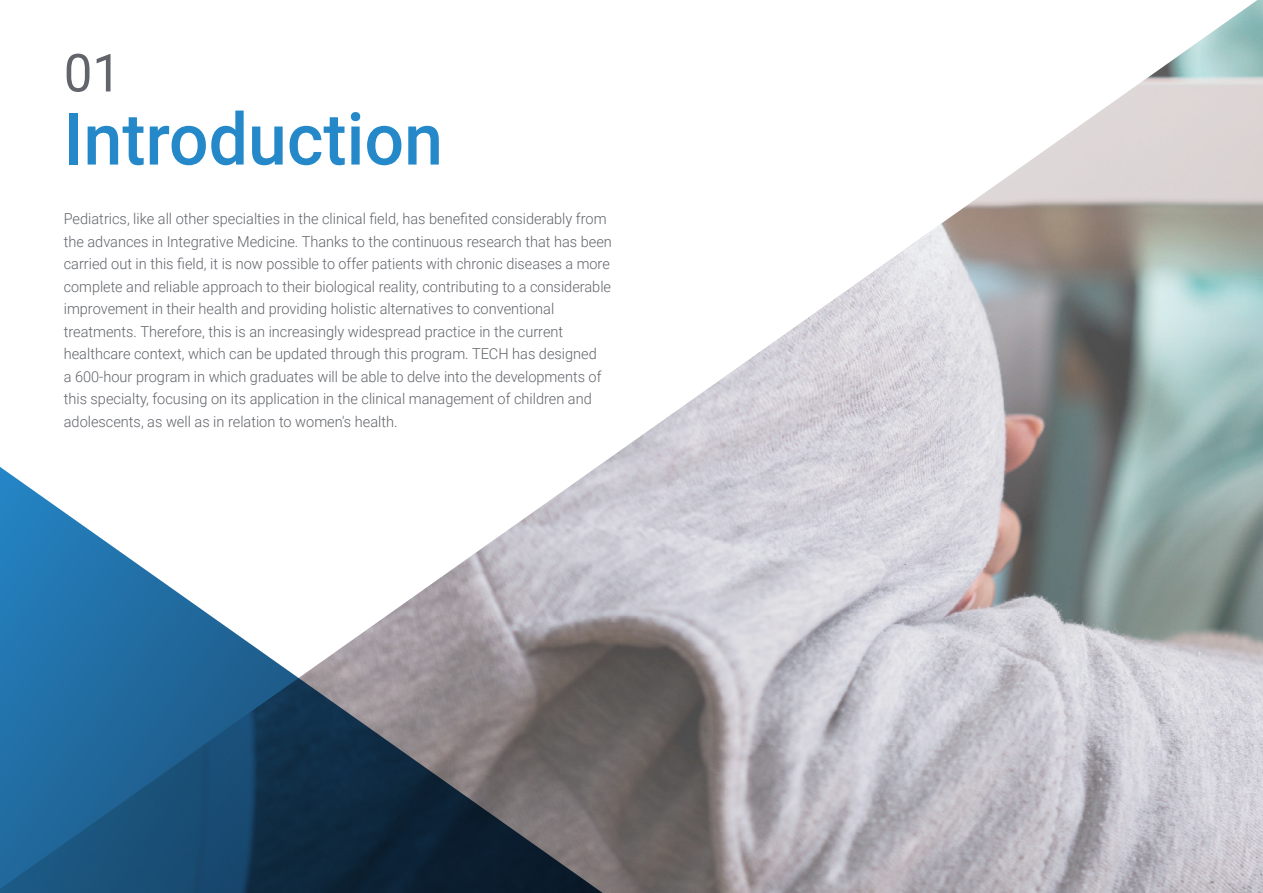
<style>
.page{position:relative;width:1263px;height:893px;background:#fff}
.page>*{position:absolute;margin:0;border:0;box-sizing:border-box;transform-origin:0 0}
.t1{font:500 72px "Roboto";color:#2488c9}
.t2{font:52.5px "Roboto";color:#61646a}
.t3{font:300 15px/22.5px "Roboto";color:#61646a}
</style>
<div class="page">
<img style="left:618px;top:0;width:645px;height:893px">
<svg style="left:0;top:452px;width:640px;height:441px"></svg>
<h2 class="t2" style="left:64px;top:36px;width:59px">01</h2>
<h1 class="t1" style="left:64px;top:89px;width:381px">Introduction</h1>
<p class="t3" style="left:64px;top:207px;width:550px">Pediatrics, like all other specialties in the clinical field, has benefited considerably from the advances in Integrative Medicine. Thanks to the continuous research that has been carried out in this field, it is now possible to offer patients with chronic diseases a more complete and reliable approach to their biological reality, contributing to a considerable improvement in their health and providing holistic alternatives to conventional treatments. Therefore, this is an increasingly widespread practice in the current healthcare context, which can be updated through this program. TECH has designed<br>a 600-hour program in which graduates will be able to delve into the developments of this specialty, focusing on its application in the clinical management of children and adolescents, as well as in relation to women's health.</p>
</div>
